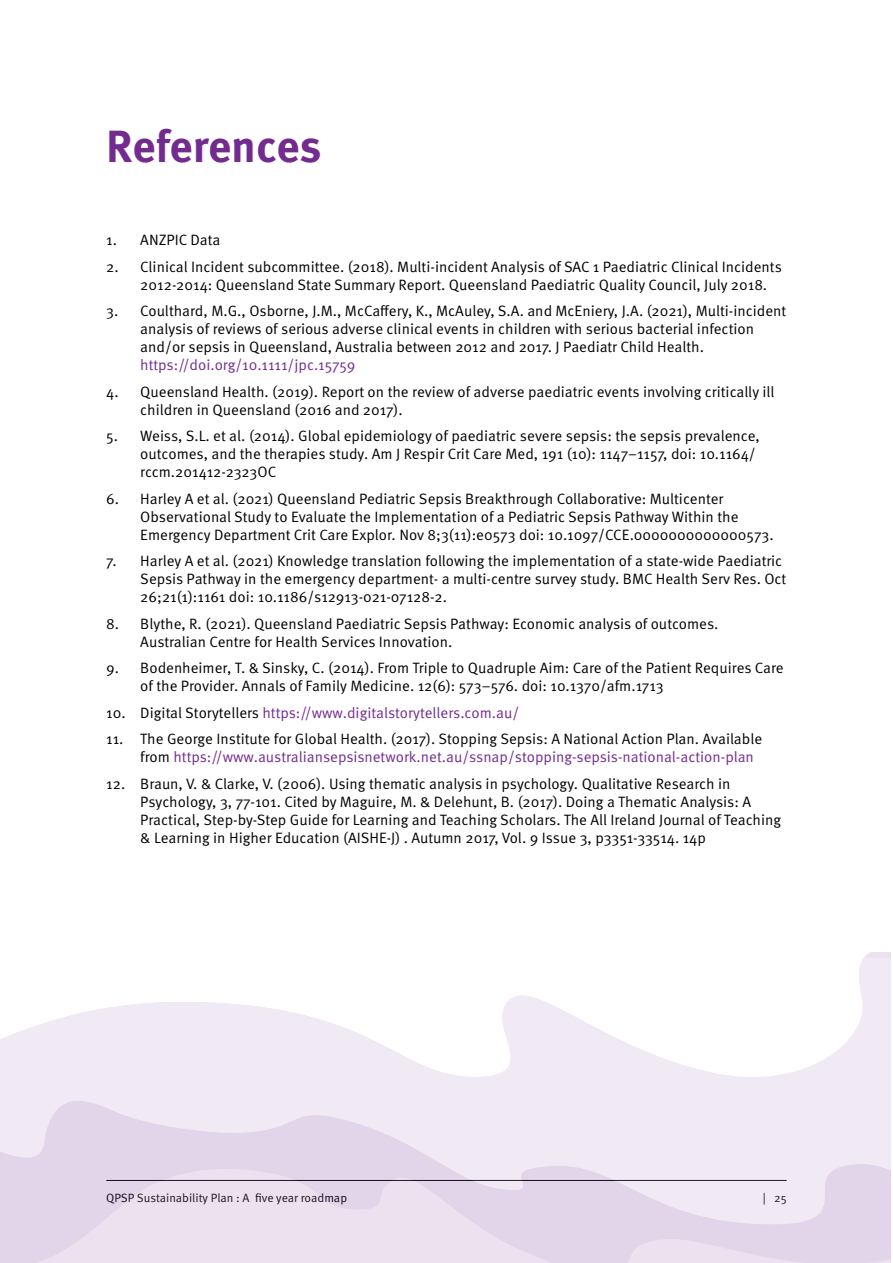
<style>
.page{position:relative;width:893px;height:1263px;background:#fff}
.page>*{position:absolute;margin:0;border:0;box-sizing:border-box;transform-origin:0 0}
.t1{font:700 45px "Meta Pro";letter-spacing:-.005em;color:#732b8f}
.t2{font:15px/18px "Meta Pro Norm";color:#000}
.t3{font:15px "Meta Pro Norm";color:#732b8f}
.t4{font:12px "Meta Pro Norm";letter-spacing:-.005em;color:#000}
.s1{color:#000}
.s2{color:#732b8f}
</style>
<div class="page">
<svg style="left:0;top:1224px;width:891px;height:39px;background:#e7dbec"></svg>
<svg style="left:0;top:958px;width:891px;height:266px;fill:#f1eaf4"></svg>
<h1 class="t1" style="left:106px;top:111px;width:217px">References</h1>
<p class="t2" style="left:106px;top:230px;width:116px">1. ANZPIC Data</p>
<p class="t2" style="left:140px;top:257px;width:643px;text-indent:-34px">2. Clinical Incident subcommittee. (2018). Multi-incident Analysis of SAC 1 Paediatric Clinical Incidents<br>2012-2014: Queensland State Summary Report. Queensland Paediatric Quality Council, July 2018.</p>
<p class="t2" style="left:140px;top:301px;width:647px;text-indent:-34px">3. Coulthard, M.G., Osborne, J.M., McCaffery, K., McAuley, S.A. and McEniery, J.A. (2021), Multi-incident analysis of reviews of serious adverse clinical events in children with serious bacterial infection and/or sepsis in Queensland, Australia between 2012 and 2017. J Paediatr Child Health.</p>
<p class="t3" style="left:140px;top:354px;width:217px">https://doi.org/10.1111/jpc.15759</p>
<p class="t2" style="left:140px;top:382px;width:636px;text-indent:-34px">4. Queensland Health. (2019). Report on the review of adverse paediatric events involving critically ill children in Queensland (2016 and 2017).</p>
<p class="t2" style="left:140px;top:426px;width:621px;text-indent:-34px">5. Weiss, S.L. et al. (2014). Global epidemiology of paediatric severe sepsis: the sepsis prevalence, outcomes, and the therapies study. Am J Respir Crit Care Med, 191 (10): 1147–1157, doi: 10.1164/ rccm.201412-2323OC</p>
<p class="t2" style="left:140px;top:489px;width:635px;text-indent:-34px">6. Harley A et al. (2021) Queensland Pediatric Sepsis Breakthrough Collaborative: Multicenter<br>Observational Study to Evaluate the Implementation of a Pediatric Sepsis Pathway Within the<br>Emergency Department Crit Care Explor. Nov 8;3(11):e0573 doi: 10.1097/CCE.0000000000000573.</p>
<p class="t2" style="left:140px;top:551px;width:648px;text-indent:-34px">7. Harley A et al. (2021) Knowledge translation following the implementation of a state-wide Paediatric<br>Sepsis Pathway in the emergency department- a multi-centre survey study. BMC Health Serv Res. Oct<br>26;21(1):1161 doi: 10.1186/s12913-021-07128-2.</p>
<p class="t2" style="left:140px;top:614px;width:580px;text-indent:-34px">8. Blythe, R. (2021). Queensland Paediatric Sepsis Pathway: Economic analysis of outcomes.<br>Australian Centre for Health Services Innovation.</p>
<p class="t2" style="left:140px;top:658px;width:645px;text-indent:-34px">9. Bodenheimer, T. &amp; Sinsky, C. (2014). From Triple to Quadruple Aim: Care of the Patient Requires Care of the Provider. Annals of Family Medicine. 12(6): 573–576. doi: 10.1370/afm.1713</p>
<p class="t3" style="left:106px;top:701px;width:414px"><span class="s1">10. Digital Storytellers</span> https://www.digitalstorytellers.com.au/</p>
<p class="t2" style="left:140px;top:729px;width:623px;text-indent:-34px">11. The George Institute for Global Health. (2017). Stopping Sepsis: A National Action Plan. Available from <span class="s2">https://www.australiansepsisnetwork.net.au/ssnap/stopping-sepsis-national-action-plan</span></p>
<p class="t2" style="left:140px;top:774px;width:642px;text-indent:-34px">12. Braun, V. &amp; Clarke, V. (2006). Using thematic analysis in psychology. Qualitative Research in Psychology, 3, 77-101. Cited by Maguire, M. &amp; Delehunt, B. (2017). Doing a Thematic Analysis: A Practical, Step-by-Step Guide for Learning and Teaching Scholars. The All Ireland Journal of Teaching &amp; Learning in Higher Education (AISHE-J) . Autumn 2017, Vol. 9 Issue 3, p3351-33514. 14p</p>
<p class="t4" style="left:106px;top:1188px;width:242px">QPSP Sustainability Plan : A five year roadmap</p>
<p class="t4" style="left:763px;top:1188px;width:25px">| 25</p>
</div>
